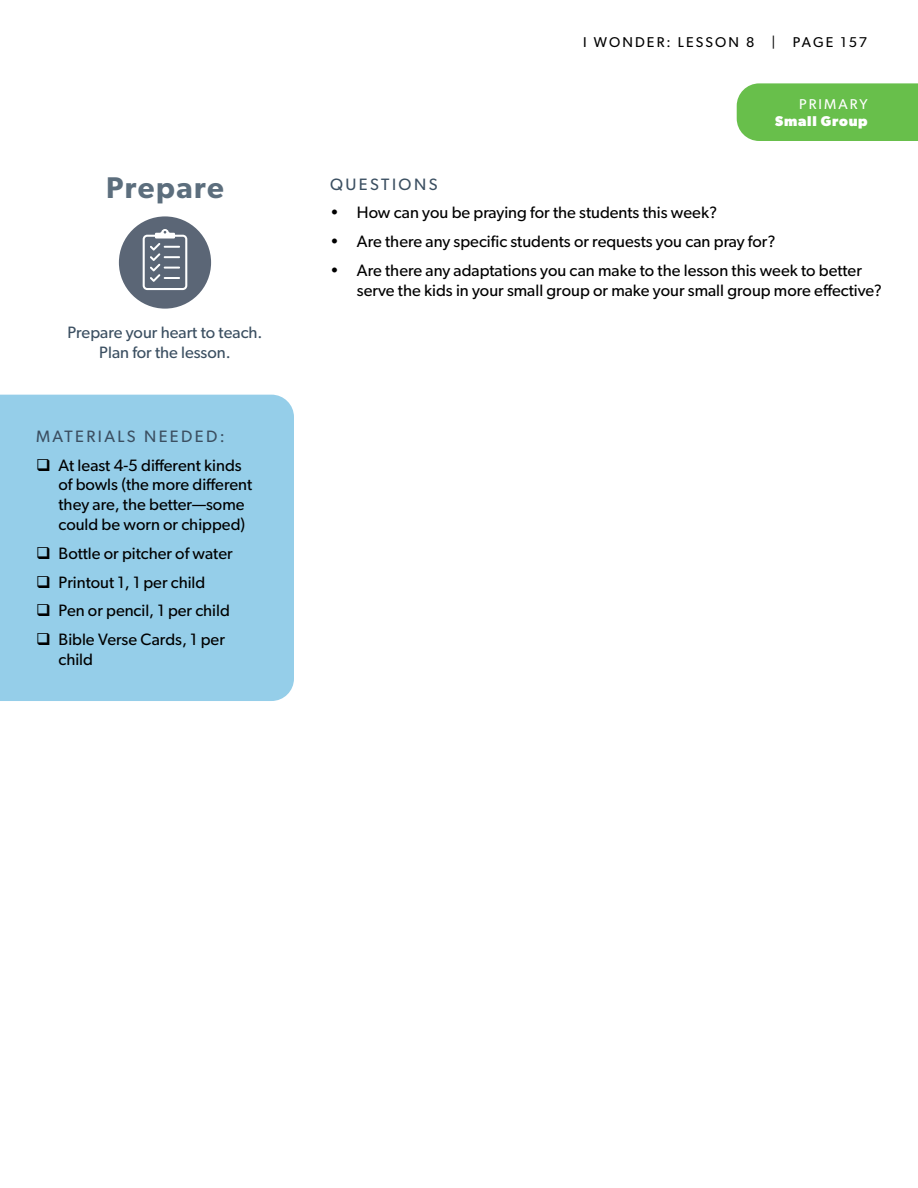
<style>
.page{position:relative;width:918px;height:1188px;background:#fff}
.page>*{position:absolute;margin:0;border:0;box-sizing:border-box;transform-origin:0 0}
.t1{font:600 30px "Gibson";letter-spacing:.05em;color:#5c6e7d}
.t2{font:16.5px/19.8px "Gibson";color:#000}
.t3{font:16.5px/19.8px "Gibson";color:#3b4f61;text-align:center}
.t4{font:16.5px "Gibson";letter-spacing:.15em;color:#3b4f61}
.t5{font:14.25px "Gibson";letter-spacing:.15em;color:#000}
.t6{font:700 14.25px "Gibson";letter-spacing:.05em;color:#fff}
.t7{font:14.25px "Gibson";letter-spacing:.15em;color:#fff}
</style>
<div class="page">
<div style="left:737px;top:83px;width:181px;height:58px;background:#68bf4b"></div>
<div style="left:119px;top:216px;width:92px;height:93px;background:#5b6676;border-radius:50%"></div>
<svg style="left:143px;top:229px;width:44px;height:61px"></svg>
<div style="left:0;top:395px;width:294px;height:306px;background:#95cee9"></div>
<p class="t5" style="left:583px;top:34px;width:285px">I WONDER: LESSON 8 | PAGE 157</p>
<p class="t7" style="left:799px;top:96px;width:70px">PRIMARY</p>
<p class="t6" style="left:775px;top:113px;width:94px">Small Group</p>
<h1 class="t1" style="left:106px;top:170px;width:119px">Prepare</h1>
<p class="t4" style="left:330px;top:174px;width:109px">QUESTIONS</p>
<p class="t2" style="left:330px;top:203px;width:389px">• How can you be praying for the students this week?</p>
<p class="t2" style="left:330px;top:231px;width:447px">• Are there any specific students or requests you can pray for?</p>
<p class="t2" style="left:357px;top:260px;width:526px;text-indent:-27px">• Are there any adaptations you can make to the lesson this week to better serve the kids in your small group or make your small group more effective?</p>
<p class="t3" style="left:67px;top:323px;width:197px">Prepare your heart to teach.<br>Plan for the lesson.</p>
<p class="t4" style="left:36px;top:426px;width:190px">MATERIALS NEEDED:</p>
<p class="t2" style="left:59px;top:455px;width:195px;text-indent:-23px">❑ At least 4-5 different kinds of bowls (the more different they are, the better—some could be worn or chipped)</p>
<p class="t2" style="left:36px;top:543px;width:198px">❑ Bottle or pitcher of water</p>
<p class="t2" style="left:36px;top:572px;width:171px">❑ Printout 1, 1 per child</p>
<p class="t2" style="left:36px;top:601px;width:195px">❑ Pen or pencil, 1 per child</p>
<p class="t2" style="left:59px;top:629px;width:168px;text-indent:-23px">❑ Bible Verse Cards, 1 per child</p>
</div>
